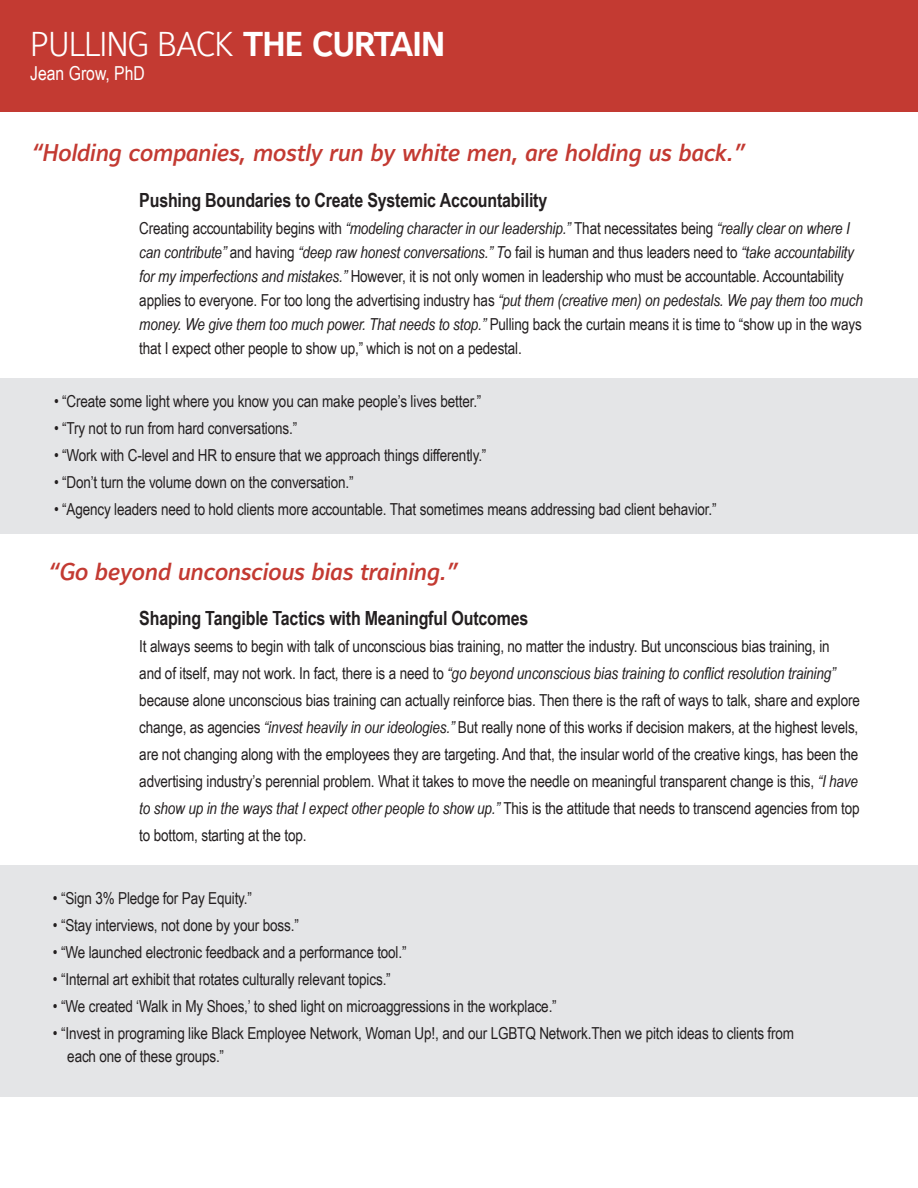
<style>
.page{position:relative;width:918px;height:1188px;background:#fff}
.page>*{position:absolute;margin:0;border:0;box-sizing:border-box;transform-origin:0 0}
.t1{font:300 34.2px "Maurea";letter-spacing:-.03em;color:#fff}
.t2{font:italic 500 24px "Maurea";letter-spacing:-.02em;color:#c33a32}
.t3{font:700 19.5px "Arial Narrow";letter-spacing:-.01em;color:#231f20}
.t4{font:19.2px "Arial Narrow";color:#fff}
.t5{font:16.5px/27px "Arial Narrow";letter-spacing:-.01em;color:#231f20}
.s1{font-family:"Maurea Bold Tf";font-weight:400}
.s2{font-style:italic}
</style>
<div class="page">
<div style="left:0;top:865px;width:918px;height:231px;background:#e4e5e7"></div>
<div style="left:0;top:379px;width:918px;height:155px;background:#e4e5e7"></div>
<div style="left:0;top:0;width:918px;height:111px;background:#c33a32"></div>
<h1 class="t1" style="left:30px;top:25px;width:417px">PULLING BACK <span class="s1">THE CURTAIN</span></h1>
<p class="t4" style="left:30px;top:59px;width:116px">Jean Grow, PhD</p>
<h2 class="t2" style="left:30px;top:139px;width:716px">“Holding companies, mostly run by white men, are holding us back.”</h2>
<p class="t3" style="left:139px;top:189px;width:410px">Pushing Boundaries to Create Systemic Accountability</p>
<p class="t5" style="left:139px;top:216px;width:725px;line-height:24px">Creating accountability begins with <span class="s2">“modeling character in our leadership.”</span> That necessitates being <span class="s2">“really clear on where I can contribute”</span> and having <span class="s2">“deep raw honest conversations.” T</span>o fail is human and thus leaders need to <span class="s2">“take accountability for my imperfections and mistakes.”</span> However, it is not only women in leadership who must be accountable. Accountability applies to everyone. For too long the advertising industry has <span class="s2">“put them (creative men) on pedestals. We pay them too much money. We give them too much power. That needs to stop.”</span> Pulling back the curtain means it is time to “show up in the ways that I expect other people to show up,” which is not on a pedestal.</p>
<p class="t5" style="left:54px;top:387px;width:429px">• “Create some light where you know you can make people’s lives better.”</p>
<p class="t5" style="left:54px;top:414px;width:245px">• “Try not to run from hard conversations.”</p>
<p class="t5" style="left:54px;top:441px;width:434px">• “Work with C-level and HR to ensure that we approach things differently.”</p>
<p class="t5" style="left:54px;top:468px;width:301px">• “Don’t turn the volume down on the conversation.”</p>
<p class="t5" style="left:54px;top:495px;width:664px">• “Agency leaders need to hold clients more accountable. That sometimes means addressing bad client behavior.”</p>
<h2 class="t2" style="left:47px;top:559px;width:412px">“Go beyond unconscious bias training.”</h2>
<p class="t3" style="left:139px;top:607px;width:391px">Shaping Tangible Tactics with Meaningful Outcomes</p>
<p class="t5" style="left:139px;top:633px;width:722px">It always seems to begin with talk of unconscious bias training, no matter the industry. But unconscious bias training, in<br>and of itself, may not work. In fact, there is a need to <span class="s2">“go beyond unconscious bias training to conflict resolution training” </span>because alone unconscious bias training can actually reinforce bias. Then there is the raft of ways to talk, share and explore change, as agencies <span class="s2">“invest heavily in our ideologies.”</span> But really none of this works if decision makers, at the highest levels, are not changing along with the employees they are targeting. And that, the insular world of the creative kings, has been the advertising industry’s perennial problem. What it takes to move the needle on meaningful transparent change is this, <span class="s2">“I have to show up in the ways that I expect other people to show up.”</span> This is the attitude that needs to transcend agencies from top to bottom, starting at the top.</p>
<p class="t5" style="left:53px;top:884px;width:201px">• “Sign 3% Pledge for Pay Equity.”</p>
<p class="t5" style="left:53px;top:911px;width:247px">• “Stay interviews, not done by your boss.”</p>
<p class="t5" style="left:53px;top:938px;width:355px">• “We launched electronic feedback and a performance tool.”</p>
<p class="t5" style="left:53px;top:965px;width:339px">• “Internal art exhibit that rotates culturally relevant topics.”</p>
<p class="t5" style="left:53px;top:992px;width:505px">• “We created ‘Walk in My Shoes,’ to shed light on microaggressions in the workplace.”</p>
<p class="t5" style="left:67px;top:1021px;width:728px;line-height:22.5px;text-indent:-14px">• “Invest in programing like Black Employee Network, Woman Up!, and our LGBTQ Network.Then we pitch ideas to clients from each one of these groups.”</p>
</div>
